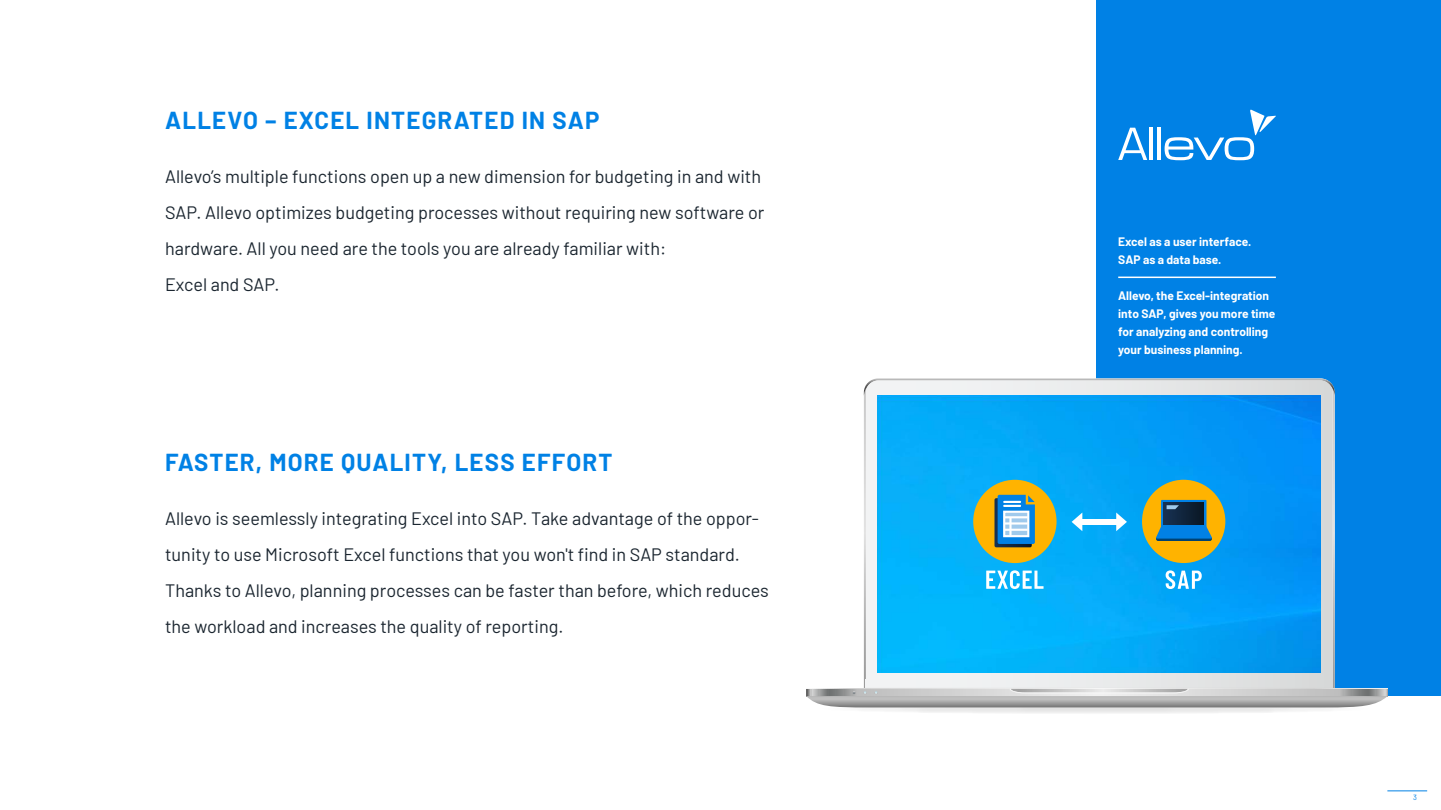
<style>
.page{position:relative;width:1441px;height:810px;background:#fff}
.page>*{position:absolute;margin:0;border:0;box-sizing:border-box;transform-origin:0 0}
.t1{font:700 24px "Barlow";letter-spacing:.05em;color:#0081e5}
.t2{font:18px/36px "Barlow";color:#1b2630}
.t3{font:700 12px/18px "Barlow";color:#fff}
.t4{font:7.5px "Barlow";color:#0081e5}
</style>
<div class="page">
<div style="left:1096px;top:0;width:344px;height:696px;background:#0081e5"></div>
<svg style="left:863px;top:378px;width:471px;height:18px"></svg>
<svg style="left:865px;top:680px;width:467px;height:8px"></svg>
<svg style="left:865px;top:380px;width:467px;height:300px"></svg>
<svg style="left:806px;top:688px;width:581px;height:25px;background:#c3c3c3"></svg>
<img style="left:877px;top:396px;width:443px;height:277px">
<div style="left:1141px;top:480px;width:84px;height:83px;background:#ffb300;border-radius:50%"></div>
<svg style="left:1156px;top:527px;width:55px;height:14px"></svg>
<div style="left:1160px;top:500px;width:46px;height:28px;background:#0181e5"></div>
<div style="left:1163px;top:502px;width:40px;height:23px;background:linear-gradient(to right,#173255,#0a1825)"></div>
<svg style="left:1166px;top:505px;width:12px;height:4px"></svg>
<svg style="left:1165px;top:570px;width:36px;height:19px"></svg>
<div style="left:973px;top:480px;width:83px;height:83px;background:#ffb300;border-radius:50%"></div>
<svg style="left:994px;top:495px;width:40px;height:52px;background:#5f9fcd"></svg>
<svg style="left:986px;top:570px;width:57px;height:19px"></svg>
<div style="left:1077px;top:519px;width:43px;height:5px;background:#fff"></div>
<svg style="left:1071px;top:513px;width:11px;height:18px"></svg>
<svg style="left:1116px;top:513px;width:10px;height:18px"></svg>
<svg style="left:1118px;top:128px;width:29px;height:32px"></svg>
<hr style="left:1149px;top:128px;width:3px;height:32px;background:#fff">
<hr style="left:1157px;top:128px;width:3px;height:32px;background:#fff">
<svg style="left:1164px;top:110px;width:111px;height:50px"></svg>
<hr style="left:1387px;top:790px;width:39px;height:1px;background:#0081e5">
<hr style="left:1118px;top:277px;width:157px;height:1px;background:#fff">
<h1 class="t1" style="left:165px;top:103px;width:436px">ALLEVO – EXCEL INTEGRATED IN SAP</h1>
<p class="t2" style="left:165px;top:157px;width:600px">Allevo’s multiple functions open up a new dimension for budgeting in and with SAP. Allevo optimizes budgeting processes without requiring new software or hardware. All you need are the tools you are already familiar with:<br>Excel and SAP.</p>
<h1 class="t1" style="left:165px;top:445px;width:449px">FASTER, MORE QUALITY, LESS EFFORT</h1>
<p class="t2" style="left:165px;top:499px;width:605px">Allevo is seemlessly integrating Excel into SAP. Take advantage of the oppor&shy;tunity to use Microsoft Excel functions that you won't find in SAP standard.<br>Thanks to Allevo, planning processes can be faster than before, which reduces the workload and increases the quality of reporting.</p>
<p class="t3" style="left:1118px;top:232px;width:135px">Excel as a user interface.<br>SAP as a data base.</p>
<p class="t3" style="left:1118px;top:286px;width:158px">Allevo, the Excel-integration into SAP, gives you more time for analyzing and controlling your business planning.</p>
<p class="t4" style="left:1412px;top:792px;width:5px">3</p>
</div>
